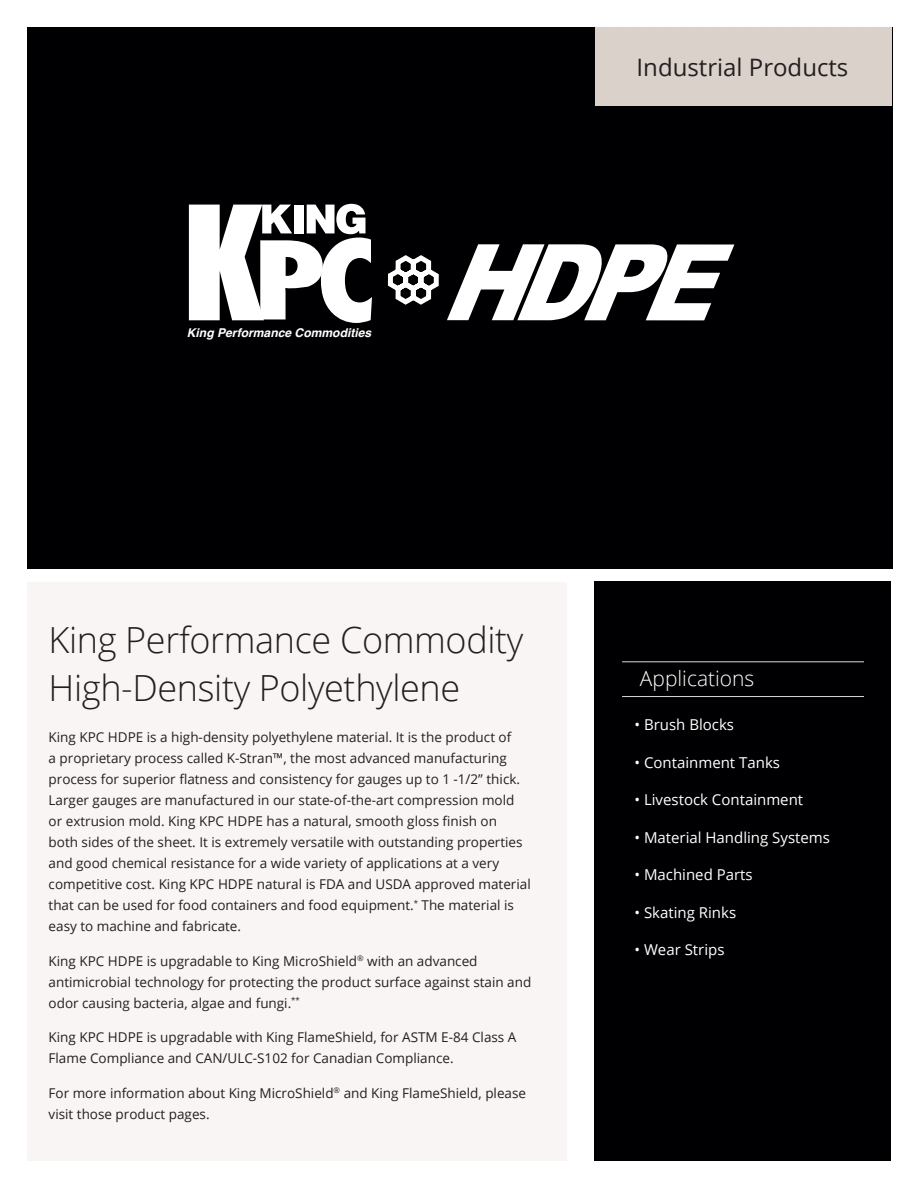
<style>
.page{position:relative;width:918px;height:1188px;background:#fff}
.page>*{position:absolute;margin:0;border:0;box-sizing:border-box;transform-origin:0 0}
.t1{font:300 36px/48px "Open Sans";letter-spacing:-.01em;color:#231f20}
.t2{font:24px "Open Sans";color:#231f20}
.t3{font:300 21px "Open Sans";color:#fff}
.t4{font:15px "Open Sans";color:#fff}
.t5{font:13.5px/21px "Open Sans";color:#231f20}
.t6{font:italic 700 12.15px "Helvetica";color:#fff}
</style>
<div class="page">
<div style="left:27px;top:27px;width:865px;height:541px;background:#000002"></div>
<div style="left:27px;top:583px;width:540px;height:578px;background:#faf5f5"></div>
<div style="left:595px;top:27px;width:297px;height:79px;background:#dad1cb"></div>
<div style="left:594px;top:582px;width:297px;height:579px;background:#000002"></div>
<hr style="left:622px;top:696px;width:242px;height:1px;background:#dcd8d7">
<hr style="left:622px;top:661px;width:242px;height:1px;background:#dcd8d7">
<svg style="left:189px;top:204px;width:183px;height:119px"></svg>
<svg style="left:387px;top:244px;width:347px;height:76px"></svg>
<p class="t6" style="left:187px;top:323px;width:186px">King Performance Commodities</p>
<p class="t2" style="left:637px;top:51px;width:213px">Industrial Products</p>
<p class="t1" style="left:49px;top:615px;width:476px">King Performance Commodity<br>High-Density Polyethylene</p>
<p class="t5" style="left:49px;top:726px;width:484px">King KPC HDPE is a high-density polyethylene material. It is the product of<br>a proprietary process called K-Stran™, the most advanced manufacturing process for superior flatness and consistency for gauges up to 1 -1/2” thick.<br>Larger gauges are manufactured in our state-of-the-art compression mold or extrusion mold. King KPC HDPE has a natural, smooth gloss finish on<br>both sides of the sheet. It is extremely versatile with outstanding properties and good chemical resistance for a wide variety of applications at a very competitive cost. King KPC HDPE natural is FDA and USDA approved material that can be used for food containers and food equipment.<sup>*</sup> The material is easy to machine and fabricate.</p>
<p class="t5" style="left:49px;top:950px;width:484px">King KPC HDPE is upgradable to King MicroShield<sup>®</sup> with an advanced antimicrobial technology for protecting the product surface against stain and odor causing bacteria, algae and fungi.<sup>**</sup></p>
<p class="t5" style="left:49px;top:1026px;width:469px">King KPC HDPE is upgradable with King FlameShield, for ASTM E-84 Class A<br>Flame Compliance and CAN/ULC-S102 for Canadian Compliance.</p>
<p class="t5" style="left:49px;top:1082px;width:479px">For more information about King MicroShield<sup>®</sup> and King FlameShield, please visit those product pages.</p>
<p class="t3" style="left:640px;top:664px;width:116px">Applications</p>
<p class="t4" style="left:634px;top:714px;width:101px">• Brush Blocks</p>
<p class="t4" style="left:634px;top:752px;width:147px">• Containment Tanks</p>
<p class="t4" style="left:634px;top:789px;width:170px">• Livestock Containment</p>
<p class="t4" style="left:634px;top:827px;width:197px">• Material Handling Systems</p>
<p class="t4" style="left:634px;top:864px;width:120px">• Machined Parts</p>
<p class="t4" style="left:634px;top:902px;width:103px">• Skating Rinks</p>
<p class="t4" style="left:634px;top:939px;width:91px">• Wear Strips</p>
</div>
